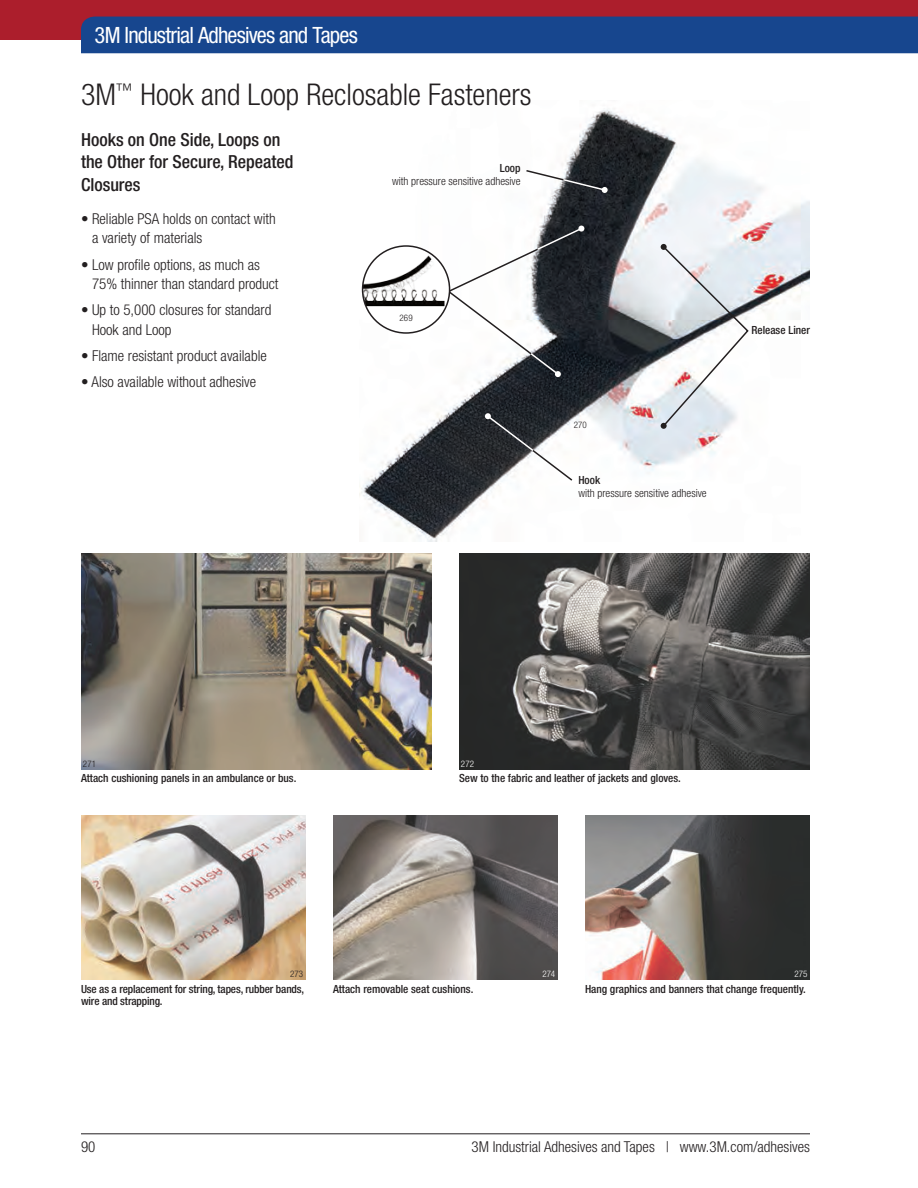
<style>
.page{position:relative;width:918px;height:1188px;background:#fff}
.page>*{position:absolute;margin:0;border:0;box-sizing:border-box;transform-origin:0 0}
.t1{font:300 condensed 30px "Helvetica Neue";color:#231f20}
.t2{font:condensed 22.5px "Helvetica Neue";letter-spacing:-.035em;color:#fff}
.t3{font:500 condensed 18px/22.5px "Helvetica Neue";color:#231f20}
.t4{font:300 condensed 15px/19.5px "Helvetica Neue";color:#231f20}
.t5{font:500 condensed 11.25px "Helvetica Neue";color:#231f20}
.t6{font:300 condensed 11.25px "Helvetica Neue";color:#231f20}
.t7{font:300 condensed 9px "Helvetica Neue";letter-spacing:.01em;color:#231f20}
.t8{font:300 condensed 9px "Helvetica Neue";letter-spacing:.01em;color:#fff}
</style>
<div class="page">
<div style="left:0;top:0;width:918px;height:40px;background:#ac1e2c"></div>
<div style="left:81px;top:17px;width:837px;height:36px;background:#17468e"></div>
<hr style="left:81px;top:1134px;width:729px;height:1px;background:#231f20">
<img style="left:360px;top:109px;width:450px;height:445px">
<svg style="left:661px;top:244px;width:89px;height:185px"></svg>
<svg style="left:485px;top:413px;width:89px;height:69px"></svg>
<svg style="left:446px;top:226px;width:138px;height:151px"></svg>
<div style="left:363px;top:246px;width:87px;height:87px;background:#fff;border-radius:50%"></div>
<img style="left:363px;top:254px;width:81px;height:53px">
<div style="left:362px;top:245px;width:88px;height:89px;border:2px solid #231f20;border-radius:50%"></div>
<svg style="left:525px;top:169px;width:83px;height:24px"></svg>
<img style="left:81px;top:554px;width:351px;height:216px">
<img style="left:459px;top:554px;width:351px;height:216px">
<img style="left:585px;top:815px;width:225px;height:165px">
<img style="left:81px;top:815px;width:225px;height:165px">
<img style="left:333px;top:815px;width:225px;height:165px">
<h2 class="t2" style="left:94px;top:22px;width:265px">3M Industrial Adhesives and Tapes</h2>
<h1 class="t1" style="left:81px;top:77px;width:452px">3M<sup>™</sup> Hook and Loop Reclosable Fasteners</h1>
<p class="t3" style="left:81px;top:128px;width:214px">Hooks on One Side, Loops on the Other for Secure, Repeated<br>Closures</p>
<p class="t4" style="left:92px;top:209px;width:185px;text-indent:-11px">• Reliable PSA holds on contact with a variety of materials</p>
<p class="t4" style="left:92px;top:255px;width:188px;text-indent:-11px">• Low profile options, as much as<br>75% thinner than standard product</p>
<p class="t4" style="left:92px;top:300px;width:181px;text-indent:-11px">• Up to 5,000 closures for standard<br>Hook and Loop</p>
<p class="t4" style="left:81px;top:346px;width:187px">• Flame resistant product available</p>
<p class="t4" style="left:81px;top:372px;width:177px">• Also available without adhesive</p>
<p class="t5" style="left:500px;top:162px;width:22px">Loop</p>
<p class="t6" style="left:392px;top:175px;width:130px">with pressure sensitive adhesive</p>
<p class="t7" style="left:399px;top:313px;width:15px">269</p>
<p class="t7" style="left:574px;top:420px;width:15px">270</p>
<p class="t5" style="left:578px;top:473px;width:23px">Hook</p>
<p class="t6" style="left:578px;top:486px;width:130px">with pressure sensitive adhesive</p>
<p class="t5" style="left:751px;top:324px;width:60px">Release Liner</p>
<p class="t7" style="left:83px;top:759px;width:15px">271</p>
<p class="t8" style="left:461px;top:759px;width:15px">272</p>
<p class="t5" style="left:81px;top:772px;width:217px">Attach cushioning panels in an ambulance or bus.</p>
<p class="t5" style="left:459px;top:772px;width:223px">Sew to the fabric and leather of jackets and gloves.</p>
<p class="t7" style="left:290px;top:969px;width:15px">273</p>
<p class="t8" style="left:543px;top:969px;width:14px">274</p>
<p class="t8" style="left:794px;top:969px;width:15px">275</p>
<p class="t5" style="left:81px;top:982px;width:225px">Use as a replacement for string, tapes, rubber bands,</p>
<p class="t5" style="left:585px;top:982px;width:222px">Hang graphics and banners that change frequently.</p>
<p class="t5" style="left:81px;top:995px;width:83px">wire and strapping.</p>
<p class="t5" style="left:333px;top:982px;width:142px">Attach removable seat cushions.</p>
<p class="t4" style="left:81px;top:1137px;width:16px">90</p>
<p class="t4" style="left:472px;top:1137px;width:340px">3M Industrial Adhesives and Tapes | www.3M.com/adhesives</p>
</div>
